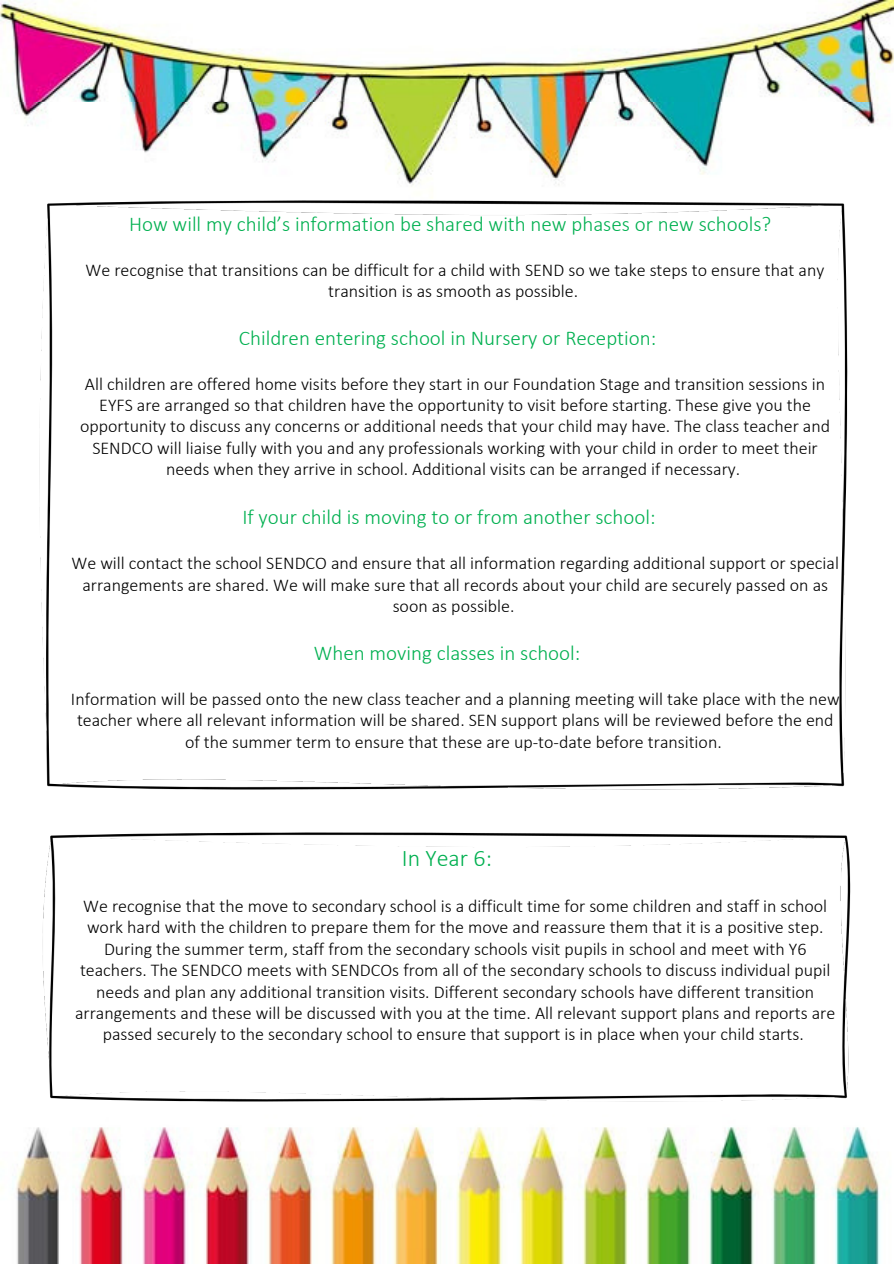
<style>
.page{position:relative;width:894px;height:1264px;background:#fff}
.page>*{position:absolute;margin:0;border:0;box-sizing:border-box;transform-origin:0 0}
.t1{font:300 24px "Calibri";color:#00b050}
.t2{font:300 21px "Calibri";color:#00b050}
.t3{font:300 18px/21.3px "Calibri";color:#000;text-align:center}
</style>
<div class="page">
<img style="left:0;top:0;width:893px;height:186px">
<img style="left:15px;top:1127px;width:865px;height:136px">
<img style="left:39px;top:200px;width:809px;height:590px">
<img style="left:42px;top:832px;width:809px;height:270px">
<p class="t2" style="left:129px;top:216px;width:643px">How will my child’s information be shared with new phases or new schools?</p>
<h2 class="t3" style="left:86px;top:261px;width:740px">We recognise that transitions can be difficult for a child with SEND so we take steps to ensure that any transition is as smooth as possible.</h2>
<h2 class="t2" style="left:239px;top:329px;width:419px">Children entering school in Nursery or Reception:</h2>
<p class="t3" style="left:80px;top:374px;width:751px">All children are offered home visits before they start in our Foundation Stage and transition sessions in EYFS are arranged so that children have the opportunity to visit before starting. These give you the opportunity to discuss any concerns or additional needs that your child may have. The class teacher and SENDCO will liaise fully with you and any professionals working with your child in order to meet their needs when they arrive in school. Additional visits can be arranged if necessary.</p>
<p class="t2" style="left:242px;top:508px;width:414px">If your child is moving to or from another school:</p>
<h1 class="t3" style="left:71px;top:554px;width:768px">We will contact the school SENDCO and ensure that all information regarding additional support or special arrangements are shared. We will make sure that all records about your child are securely passed on as soon as possible.</h1>
<h2 class="t2" style="left:314px;top:644px;width:268px">When moving classes in school:</h2>
<p class="t3" style="left:71px;top:689px;width:770px">Information will be passed onto the new class teacher and a planning meeting will take place with the new teacher where all relevant information will be shared. SEN support plans will be reviewed before the end of the summer term to ensure that these are up-to-date before transition.</p>
<p class="t1" style="left:402px;top:848px;width:92px">In Year 6:</p>
<p class="t3" style="left:75px;top:896px;width:761px">We recognise that the move to secondary school is a difficult time for some children and staff in school work hard with the children to prepare them for the move and reassure them that it is a positive step.<br>During the summer term, staff from the secondary schools visit pupils in school and meet with Y6 teachers. The SENDCO meets with SENDCOs from all of the secondary schools to discuss individual pupil needs and plan any additional transition visits. Different secondary schools have different transition arrangements and these will be discussed with you at the time. All relevant support plans and reports are passed securely to the secondary school to ensure that support is in place when your child starts.</p>
</div>
